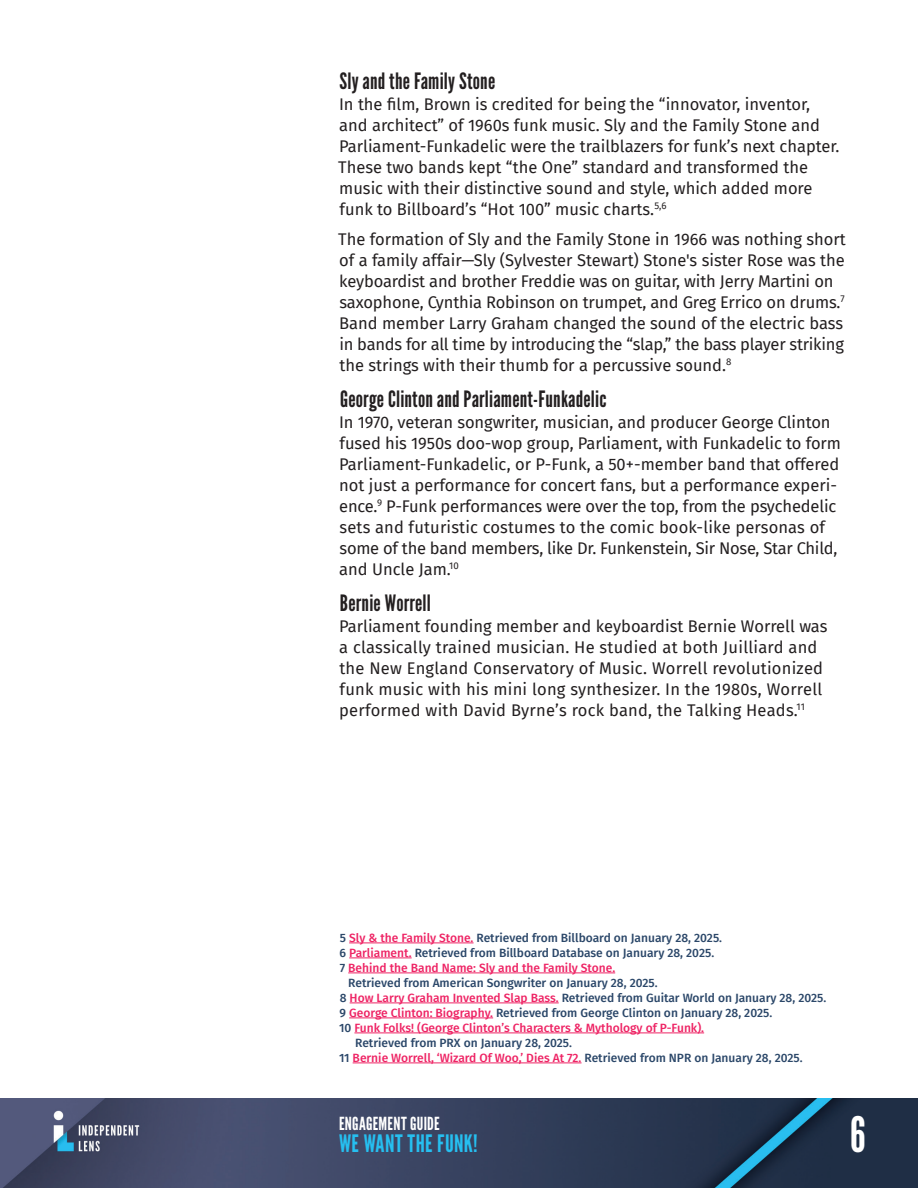
<style>
.page{position:relative;width:918px;height:1188px;background:#fff}
.page>*{position:absolute;margin:0;border:0;box-sizing:border-box;transform-origin:0 0}
.t1{font:48.75px "League Gothic";color:#fff;scale:.94 1}
.t2{font:24px "League Gothic";letter-spacing:.02em;color:#26bff0}
.t3{font:22.5px "League Gothic";letter-spacing:.01em;color:#231f20}
.t4{font:18px "League Gothic";letter-spacing:.01em;color:#fff}
.t5{font:16.5px/21px "Fira Sans";color:#231f20}
.Footnote{font:500 12px/15px "Fira Sans";color:#2b4769}
.Footnote-2{font:500 12px/15px "Fira Sans";color:#ee2364}
.s1{color:#ee2364}
.s2{color:#2b4769}
</style>
<div class="page">
<img style="left:0;top:1098px;width:918px;height:90px">
<hr style="left:349px;top:943px;width:125px;height:1px;background:#ee2364">
<hr style="left:349px;top:958px;width:63px;height:1px;background:#ee2364">
<hr style="left:348px;top:973px;width:267px;height:1px;background:#ee2364">
<hr style="left:350px;top:1003px;width:209px;height:1px;background:#ee2364">
<hr style="left:349px;top:1018px;width:144px;height:1px;background:#ee2364">
<hr style="left:354px;top:1033px;width:350px;height:1px;background:#ee2364">
<hr style="left:353px;top:1063px;width:229px;height:1px;background:#ee2364">
<h4 class="t3" style="left:340px;top:67px;width:157px">Sly and the Family Stone</h4>
<p class="t5" style="left:338px;top:93px;width:503px">In the film, Brown is credited for being the “innovator, inventor, and architect” of 1960s funk music. Sly and the Family Stone and Parliament-Funkadelic were the trailblazers for funk’s next chapter.<br>These two bands kept “the One” standard and transformed the music with their distinctive sound and style, which added more funk to Billboard’s “Hot 100” music charts.<sup>5,6</sup></p>
<p class="t5" style="left:338px;top:228px;width:509px">The formation of Sly and the Family Stone in 1966 was nothing short of a family affair—Sly (Sylvester Stewart) Stone's sister Rose was the keyboardist and brother Freddie was on guitar, with Jerry Martini on saxophone, Cynthia Robinson on trumpet, and Greg Errico on drums.<sup>7<br></sup>Band member Larry Graham changed the sound of the electric bass in bands for all time by introducing the “slap,” the bass player striking the strings with their thumb for a percussive sound.<sup>8</sup></p>
<h4 class="t3" style="left:340px;top:385px;width:268px">George Clinton and Parliament-Funkadelic</h4>
<p class="t5" style="left:339px;top:411px;width:503px">In 1970, veteran songwriter, musician, and producer George Clinton fused his 1950s doo-wop group, Parliament, with Funkadelic to form Parliament-Funkadelic, or P-Funk, a 50+-member band that offered not just a performance for concert fans, but a performance experi&shy;ence.<sup>9</sup> P-Funk performances were over the top, from the psychedelic sets and futuristic costumes to the comic book-like personas of some of the band members, like Dr. Funkenstein, Sir Nose, Star Child, and Uncle Jam.<sup>10</sup></p>
<h4 class="t3" style="left:340px;top:589px;width:93px">Bernie Worrell</h4>
<p class="t5" style="left:339px;top:615px;width:490px">Parliament founding member and keyboardist Bernie Worrell was a classically trained musician. He studied at both Juilliard and the New England Conservatory of Music. Worrell revolutionized funk music with his mini long synthesizer. In the 1980s, Worrell performed with David Byrne’s rock band, the Talking Heads.<sup>11</sup></p>
<p class="Footnote" style="left:340px;top:930px;width:384px">5 <span class="s1">Sly &amp; the Family Stone.</span> Retrieved from Billboard on January 28, 2025.</p>
<p class="Footnote" style="left:340px;top:945px;width:376px">6 <span class="s1">Parliament.</span> Retrieved from Billboard Database on January 28, 2025.</p>
<p class="Footnote" style="left:348px;top:960px;width:311px;text-indent:-9px">7 <span class="s1">Behind the Band Name: Sly and the Family Stone.<br></span>Retrieved from American Songwriter on January 28, 2025.</p>
<p class="Footnote" style="left:340px;top:990px;width:488px">8 <span class="s1">How Larry Graham Invented Slap Bass.</span> Retrieved from Guitar World on January 28, 2025.</p>
<p class="Footnote" style="left:340px;top:1005px;width:434px">9 <span class="s1">George Clinton: Biography.</span> Retrieved from George Clinton on January 28, 2025.</p>
<p class="Footnote-2" style="left:355px;top:1020px;width:350px;text-indent:-16px"><span class="s2">10</span> Funk Folks! (George Clinton’s Characters &amp; Mythology of P-Funk).<br><span class="s2">Retrieved from PRX on January 28, 2025.</span></p>
<p class="Footnote-2" style="left:339px;top:1050px;width:465px"><span class="s2">11</span> Bernie Worrell, ‘Wizard Of Woo,’ Dies At 72. <span class="s2">Retrieved from NPR on January 28, 2025.</span></p>
<p class="t4" style="left:339px;top:1112px;width:102px">ENGAGEMENT GUIDE</p>
<h2 class="t2" style="left:339px;top:1129px;width:140px">WE WANT THE FUNK!</h2>
<h1 class="t1" style="left:850px;top:1106px;width:18px">6</h1>
</div>
